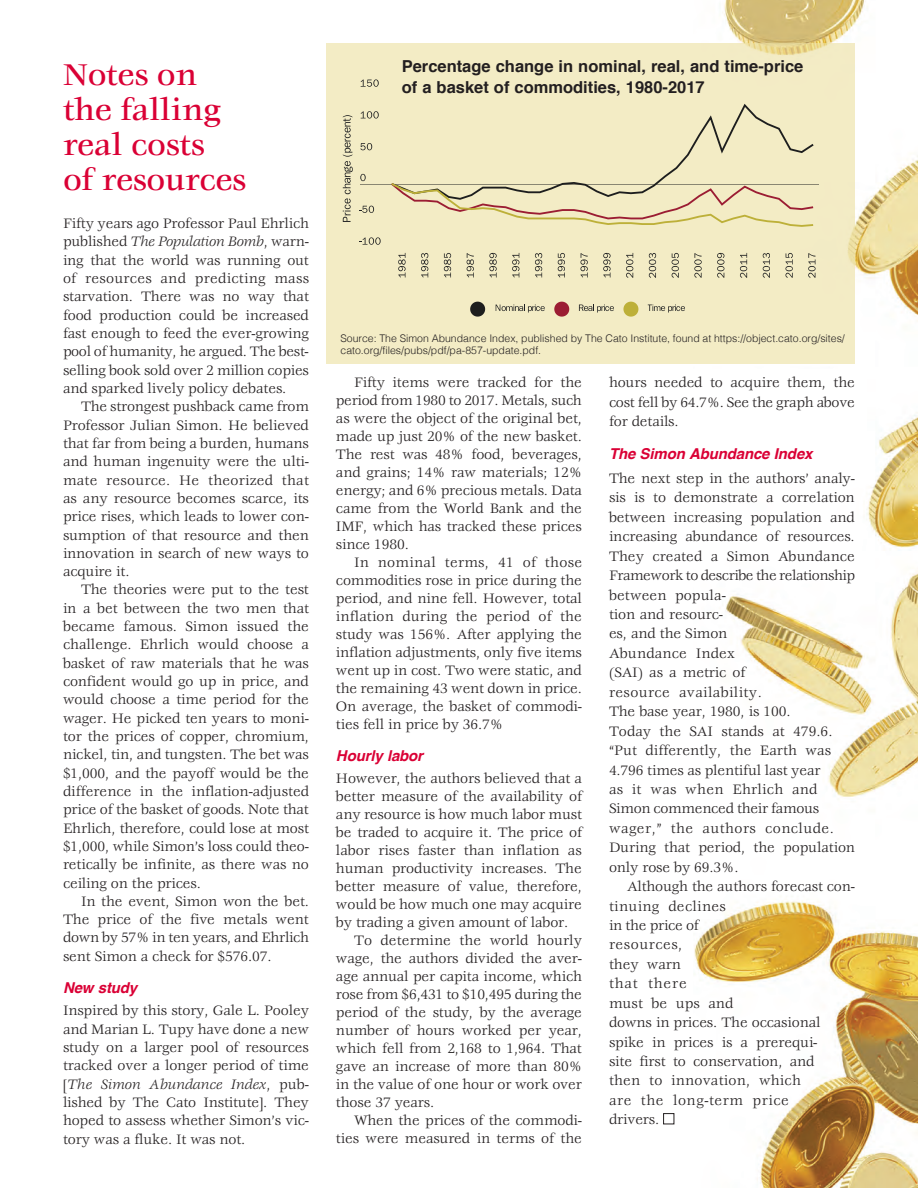
<style>
.page{position:relative;width:918px;height:1188px;background:#fff}
.page>*{position:absolute;margin:0;border:0;box-sizing:border-box;transform-origin:0 0}
.Body_no_indent{font:500 33px/34.8px "Veljovic";letter-spacing:-.01em;color:#da0035}
.Box_Head{font:700 16.5px/21px "Helvetica";color:#231f20}
.Body{font:15px/18.3px "Veljovic";letter-spacing:-.01em;color:#231f20;text-align:justify}
.Body_no_indent-2{font:15px/19.5px "Veljovic";letter-spacing:-.01em;color:#231f20;text-align:justify}
.Color_subhead{font:italic 700 15px "Helvetica";letter-spacing:-.01em;color:#da0035}
.Source{font:300 10.5px/12px "Helvetica";color:#231f20}
.t1{font:300 9.45px "Helvetica";letter-spacing:-.005em;color:#050504}
.s1{font-style:italic}
</style>
<div class="page">
<img style="left:694px;top:0;width:224px;height:1188px">
<div style="left:326px;top:43px;width:529px;height:321px;background:#f3ecc5"></div>
<div style="left:630px;top:1024px;width:86px;height:37px;background:#fff"></div>
<div style="left:682px;top:369px;width:184px;height:114px;background:#fff"></div>
<div style="left:663px;top:1113px;width:11px;height:11px;border:1px solid #231f20"></div>
<hr style="left:360px;top:184px;width:459px;height:1px;background:#202121">
<svg style="left:360px;top:237px;width:21px;height:8px"></svg>
<svg style="left:360px;top:206px;width:14px;height:7px"></svg>
<svg style="left:360px;top:174px;width:6px;height:7px"></svg>
<svg style="left:360px;top:143px;width:12px;height:7px"></svg>
<svg style="left:361px;top:111px;width:18px;height:8px"></svg>
<svg style="left:361px;top:79px;width:18px;height:8px"></svg>
<svg style="left:808px;top:253px;width:8px;height:25px"></svg>
<svg style="left:785px;top:253px;width:8px;height:25px"></svg>
<svg style="left:763px;top:253px;width:7px;height:25px"></svg>
<svg style="left:740px;top:253px;width:7px;height:25px"></svg>
<svg style="left:717px;top:253px;width:7px;height:25px"></svg>
<svg style="left:694px;top:253px;width:8px;height:25px"></svg>
<svg style="left:672px;top:253px;width:7px;height:25px"></svg>
<svg style="left:649px;top:253px;width:7px;height:25px"></svg>
<svg style="left:626px;top:253px;width:7px;height:25px"></svg>
<svg style="left:603px;top:253px;width:8px;height:24px"></svg>
<svg style="left:580px;top:253px;width:8px;height:24px"></svg>
<svg style="left:558px;top:253px;width:7px;height:24px"></svg>
<svg style="left:535px;top:253px;width:7px;height:24px"></svg>
<svg style="left:512px;top:253px;width:7px;height:24px"></svg>
<svg style="left:489px;top:253px;width:8px;height:24px"></svg>
<svg style="left:467px;top:253px;width:7px;height:24px"></svg>
<svg style="left:444px;top:253px;width:7px;height:24px"></svg>
<svg style="left:421px;top:253px;width:7px;height:24px"></svg>
<svg style="left:398px;top:253px;width:8px;height:24px"></svg>
<svg style="left:389px;top:104px;width:427px;height:123px"></svg>
<svg style="left:343px;top:115px;width:10px;height:107px"></svg>
<svg style="left:470px;top:302px;width:15px;height:15px"></svg>
<svg style="left:496px;top:305px;width:49px;height:8px"></svg>
<svg style="left:554px;top:302px;width:15px;height:15px"></svg>
<svg style="left:579px;top:305px;width:35px;height:8px"></svg>
<svg style="left:623px;top:302px;width:15px;height:15px"></svg>
<svg style="left:648px;top:305px;width:37px;height:8px"></svg>
<p class="Body_no_indent" style="left:63px;top:59px;width:185px">Notes on the falling real costs<br>of resources</p>
<p class="Body_no_indent-2" style="left:63px;top:215px;width:248px;line-height:18.3px">Fifty years ago Professor Paul Ehrlich published <span class="s1">The Population Bomb</span>, warn&shy;ing that the world was running out of resources and predicting mass starvation. There was no way that food production could be increased fast enough to feed the ever-growing pool of humanity, he argued. The best&shy;selling book sold over 2 million copies and sparked lively policy debates.</p>
<p class="Body" style="left:63px;top:398px;width:248px;text-indent:18px">The strongest pushback came from Professor Julian Simon. He believed that far from being a burden, humans and human ingenuity were the ulti&shy;mate resource. He theorized that as any resource becomes scarce, its price rises, which leads to lower con&shy;sumption of that resource and then innovation in search of new ways to acquire it.</p>
<p class="Body" style="left:63px;top:581px;width:248px;text-indent:18px">The theories were put to the test in a bet between the two men that became famous. Simon issued the challenge. Ehrlich would choose a basket of raw materials that he was confident would go up in price, and would choose a time period for the wager. He picked ten years to moni&shy;tor the prices of copper, chromium, nickel, tin, and tungsten. The bet was $1,000, and the payoff would be the difference in the inflation-adjusted price of the basket of goods. Note that Ehrlich, therefore, could lose at most $1,000, while Simon’s loss could theo&shy;retically be infinite, as there was no ceiling on the prices.</p>
<p class="Body" style="left:63px;top:893px;width:248px;text-indent:18px">In the event, Simon won the bet.<br>The price of the five metals went down by 57% in ten years, and Ehrlich sent Simon a check for $576.07.</p>
<p class="Color_subhead" style="left:63px;top:975px;width:76px">New study</p>
<p class="Body_no_indent-2" style="left:63px;top:1002px;width:248px;line-height:18.3px">Inspired by this story, Gale L. Pooley and Marian L. Tupy have done a new study on a larger pool of resources tracked over a longer period of time [<span class="s1">The Simon Abundance Index</span>, pub&shy;lished by The Cato Institute]. They hoped to assess whether Simon’s vic&shy;tory was a fluke. It was not.</p>
<p class="Box_Head" style="left:402px;top:56px;width:403px">Percentage change in nominal, real, and time-price of a basket of commodities, 1980-2017</p>
<p class="t1" style="left:338px;top:326px;width:509px">Sources: “Commodity Price Data,” World Bank, http://www.worldbank.org/en/research/commodity-markets; International</p>
<p class="Source" style="left:340px;top:332px;width:506px">Source: The Simon Abundance Index, published by The Cato Institute, found at https://object.cato.org/sites/ cato.org/files/pubs/pdf/pa-857-update.pdf.</p>
<p class="Body" style="left:336px;top:374px;width:248px;text-indent:18px">Fifty items were tracked for the period from 1980 to 2017. Metals, such as were the object of the original bet, made up just 20% of the new basket.<br>The rest was 48% food, beverages, and grains; 14% raw materials; 12% energy; and 6% precious metals. Data came from the World Bank and the IMF, which has tracked these prices since 1980.</p>
<p class="Body" style="left:336px;top:554px;width:248px;text-indent:18px">In nominal terms, 41 of those commodities rose in price during the period, and nine fell. However, total inflation during the period of the study was 156%. After applying the inflation adjustments, only five items went up in cost. Two were static, and the remaining 43 went down in price.<br>On average, the basket of commodi&shy;ties fell in price by 36.7%</p>
<p class="Color_subhead" style="left:336px;top:743px;width:89px">Hourly labor</p>
<p class="Body_no_indent-2" style="left:336px;top:770px;width:248px;line-height:18px">However, the authors believed that a better measure of the availability of any resource is how much labor must be traded to acquire it. The price of labor rises faster than inflation as human productivity increases. The better measure of value, therefore, would be how much one may acquire by trading a given amount of labor.</p>
<p class="Body" style="left:336px;top:932px;width:248px;text-indent:18px">To determine the world hourly wage, the authors divided the aver&shy;age annual per capita income, which rose from $6,431 to $10,495 during the period of the study, by the average number of hours worked per year, which fell from 2,168 to 1,964. That gave an increase of more than 80% in the value of one hour or work over those 37 years.</p>
<p class="Body" style="left:336px;top:1112px;width:248px;text-align:right">When the prices of the commodi&shy;ties were measured in terms of the</p>
<p class="t1" style="left:338px;top:377px;width:222px">www.conference-board.org/data/economydatabase/.</p>
<p class="Body" style="left:609px;top:374px;width:247px;line-height:19.4px">hours needed to acquire them, the cost fell by 64.7%. See the graph above for details.</p>
<p class="Color_subhead" style="left:609px;top:441px;width:205px">The Simon Abundance Index</p>
<p class="Body_no_indent-2" style="left:609px;top:469px;width:248px;text-align:left">The next step in the authors’ analy&shy;sis is to demonstrate a correlation between increasing population and increasing abundance of resources.<br>They created a Simon Abundance<br>Framework to describe the relationship between popula-<br>tion and resourc-<br>es, and the Simon<br>Abundance Index<br>(SAI) as a metric of<br>resource availability.<br>The base year, 1980, is 100.<br>Today the SAI stands at 479.6. “Put differently, the Earth was<br>4.796 times as plentiful last year<br>as it was when Ehrlich and<br>Simon commenced their famous wager,” the authors conclude.<br>During that period, the population only rose by 69.3%.</p>
<p class="Body" style="left:609px;top:878px;width:247px;line-height:19.4px;text-align:left;text-indent:18px">Although the authors forecast con&shy;tinuing declines<br>in the price of<br>resources,<br>they warn<br>that there<br>must be ups and<br>downs in prices. The occasional spike in prices is a prerequi-<br>site first to conservation, and<br>then to innovation, which<br>are the long-term price<br>drivers.</p>
</div>
